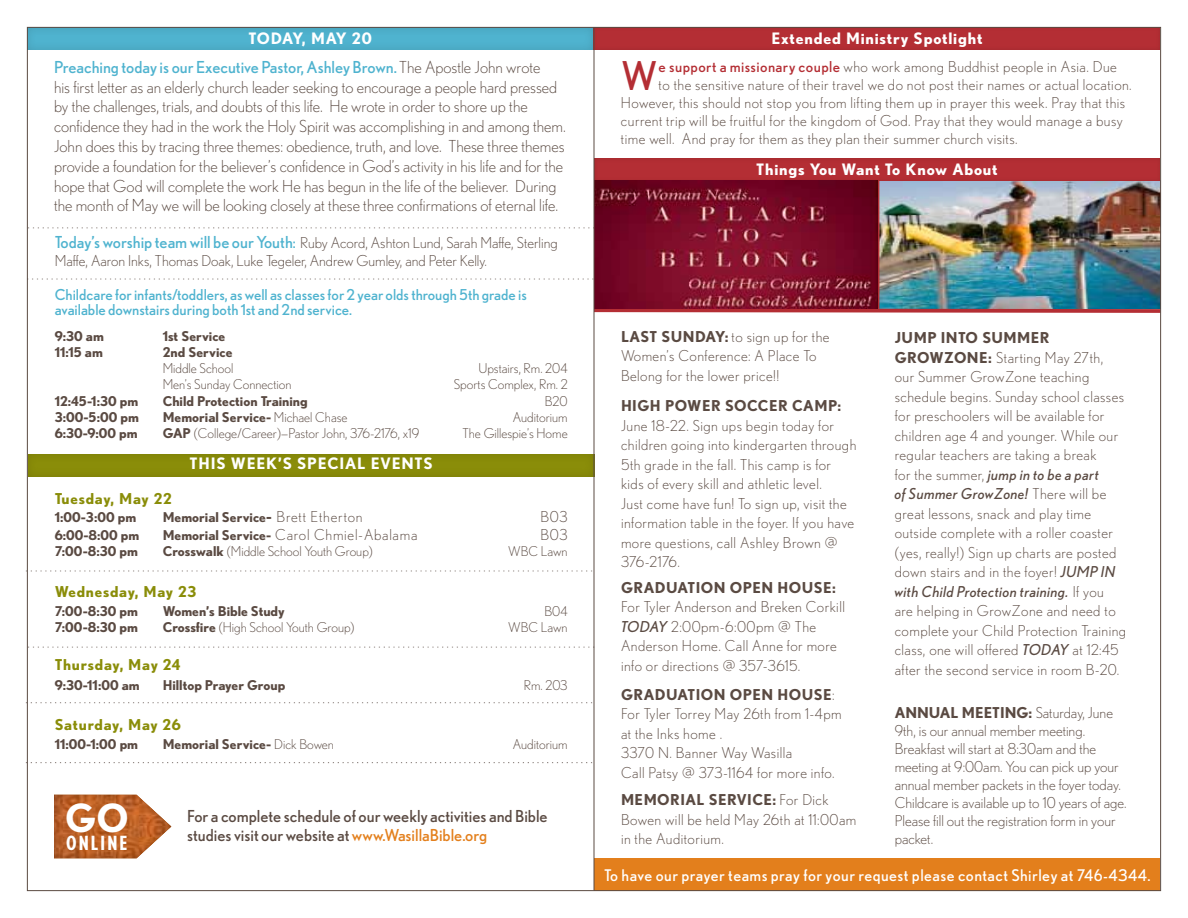
<style>
.page{position:relative;width:1188px;height:918px;background:#fff}
.page>*{position:absolute;margin:0;border:0;box-sizing:border-box;transform-origin:0 0}
.t1{font:39.6px "Nobel";color:#b42e34}
.t2{font:700 38.7px "Nobel";color:#fff}
.t3{font:700 condensed 19.5px "Nobel";letter-spacing:.11em;color:#fff}
.t4{font:300 16.5px/19.8px "Nobel";color:#5a4a42}
.t5{font:16.5px "Nobel";color:#5a4a42}
.t6{font:16.05px "Nobel";letter-spacing:.03em;color:#fff}
.t7{font:700 15.75px "Nobel";letter-spacing:.05em;color:#fff}
.t8{font:700 15.75px "Nobel";letter-spacing:.01em;color:#fff}
.t9{font:300 15px/19.5px "Nobel";letter-spacing:.03em;color:#5a4a42}
.t10{font:300 15px/18px "Nobel";color:#5a4a42}
.t11{font:15px/15px "Nobel";color:#4fb3cf}
.t12{font:700 15px "Nobel";letter-spacing:.05em;color:#8a8d09}
.t13{font:700 15px "Nobel";letter-spacing:.03em;color:#5a4a42}
.t14{font:300 15px "Nobel";letter-spacing:.05em;color:#5a4a42}
.t15{font:700 13.5px "Nobel";color:#5a4a42}
.t16{font:300 13.5px "Nobel";color:#5a4a42}
.s1{font-weight:400;color:#b42e34}
.s2{font-weight:400;color:#4fb3cf}
.s3{font-weight:400;font-size:16.5px;color:#4fb3cf}
.s4{font-weight:300}
.s5{font-weight:700}
.s6{font-size:15px}
.s7{font-weight:300;font-size:15px}
.s8{font-weight:700;font-size:13.5px}
.s9{color:#e37f1c}
.s10{font-weight:400;font-style:italic}
</style>
<div class="page">
<div style="left:594px;top:858px;width:566px;height:33px;background:#e37f1c"></div>
<div style="left:25px;top:24px;width:569px;height:28px;background:#5a4a42;opacity:.2"></div>
<div style="left:594px;top:26px;width:567px;height:27px;background:#5a4a42;opacity:.2"></div>
<hr style="left:28px;top:646px;width:567px;height:3px;background:#5a4a42;opacity:.2">
<hr style="left:26px;top:702px;width:567px;height:3px;background:#5a4a42;opacity:.2">
<hr style="left:26px;top:762px;width:567px;height:3px;background:#5a4a42;opacity:.2">
<hr style="left:26px;top:570px;width:567px;height:3px;background:#5a4a42;opacity:.2">
<hr style="left:27px;top:278px;width:567px;height:3px;background:#5a4a42;opacity:.2">
<div style="left:28px;top:454px;width:567px;height:25px;background:#888b08"></div>
<hr style="left:28px;top:227px;width:567px;height:3px;background:#5a4a42;opacity:.2">
<div style="left:52px;top:793px;width:120px;height:66px;background:#5a4a42;opacity:.4"></div>
<img style="left:879px;top:183px;width:280px;height:123px">
<div style="left:592px;top:155px;width:569px;height:28px;background:#5a4a42;opacity:.2"></div>
<hr style="left:876px;top:181px;width:3px;height:128px;background:#b42e34">
<svg style="left:593px;top:306px;width:569px;height:9px"></svg>
<img style="left:595px;top:180px;width:282px;height:128px">
<hr style="left:594px;top:27px;width:1px;height:864px;background:#5a4a42">
<p class="t8" style="left:249px;top:29px;width:125px">TODAY, MAY 20</p>
<p class="t7" style="left:771px;top:29px;width:213px">Extended Ministry Spotlight</p>
<h1 class="t1" style="left:621px;top:53px;width:38px">W</h1>
<p class="t9" style="left:659px;top:57px;width:460px"><span class="s1">e support a missionary couple</span> who work among Buddhist people in Asia. Due</p>
<p class="t4" style="left:54px;top:57px;width:513px"><span class="s2">Preaching today is our Executive Pastor, Ashley Brown.</span> The Apostle John wrote<br>his first letter as an elderly church leader seeking to encourage a people hard pressed by the challenges, trials, and doubts of this life. He wrote in order to shore up the confidence they had in the work the Holy Spirit was accomplishing in and among them.<br>John does this by tracing three themes: obedience, truth, and love. These three themes provide a foundation for the believer’s confidence in God’s activity in his life and for the hope that God will complete the work He has begun in the life of the believer. During the month of May we will be looking closely at these three confirmations of eternal life.</p>
<p class="t9" style="left:659px;top:75px;width:475px">to the sensitive nature of their travel we do not post their names or actual location.</p>
<p class="t9" style="left:621px;top:93px;width:506px">However, this should not stop you from lifting them up in prayer this week. Pray that this</p>
<p class="t9" style="left:621px;top:111px;width:503px">current trip will be fruitful for the kingdom of God. Pray that they would manage a busy</p>
<p class="t9" style="left:621px;top:129px;width:398px">time well. And pray for them as they plan their summer church visits.</p>
<p class="t7" style="left:756px;top:160px;width:243px">Things You Want To Know About</p>
<p class="t10" style="left:55px;top:233px;width:505px"><span class="s3">Today’s worship team will be our Youth</span><span class="s2">:</span> Ruby Acord, Ashton Lund, Sarah Maffe, Sterling<br>Maffe, Aaron Inks, Thomas Doak, Luke Tegeler, Andrew Gumley, and Peter Kelly.</p>
<p class="t11" style="left:55px;top:287px;width:474px">Childcare for infants/toddlers, as well as classes for 2 year olds through 5th grade is available downstairs during both 1st and 2nd service.</p>
<p class="t15" style="left:55px;top:328px;width:51px">9:30 am</p>
<p class="t15" style="left:163px;top:328px;width:64px">1st Service</p>
<p class="t15" style="left:55px;top:344px;width:50px">11:15 am</p>
<p class="t15" style="left:163px;top:344px;width:71px">2nd Service</p>
<p class="t16" style="left:163px;top:361px;width:72px">Middle School</p>
<p class="t16" style="left:478px;top:361px;width:91px">Upstairs, Rm. 204</p>
<p class="t16" style="left:163px;top:377px;width:130px">Men’s Sunday Connection</p>
<p class="t16" style="left:454px;top:377px;width:115px">Sports Complex, Rm. 2</p>
<p class="t15" style="left:55px;top:393px;width:85px">12:45-1:30 pm</p>
<p class="t15" style="left:163px;top:393px;width:147px">Child Protection Training</p>
<p class="t16" style="left:545px;top:393px;width:24px">B20</p>
<p class="t15" style="left:55px;top:409px;width:86px">3:00-5:00 pm</p>
<p class="t15" style="left:163px;top:409px;width:186px">Memorial Service- <span class="s4">Michael Chase</span></p>
<p class="t16" style="left:513px;top:409px;width:56px">Auditorium</p>
<p class="t15" style="left:55px;top:425px;width:85px">6:30-9:00 pm</p>
<p class="t16" style="left:163px;top:425px;width:258px"><span class="s5">GAP</span> (College/Career)—Pastor John, 376-2176, x19</p>
<p class="t16" style="left:463px;top:425px;width:107px">The Gillespie’s Home</p>
<p class="t7" style="left:190px;top:454px;width:245px">THIS WEEK’S SPECIAL EVENTS</p>
<p class="t12" style="left:55px;top:489px;width:119px">Tuesday, May 22</p>
<p class="t15" style="left:55px;top:509px;width:83px">1:00-3:00 pm</p>
<p class="t15" style="left:163px;top:509px;width:201px">Memorial Service<span class="s6">-</span> <span class="s7">Brett Etherton</span></p>
<p class="t9" style="left:540px;top:506px;width:29px">B03</p>
<p class="t15" style="left:55px;top:527px;width:86px">6:00-8:00 pm</p>
<p class="t14" style="left:163px;top:526px;width:256px"><span class="s8">Memorial Service-</span> Carol Chmiel-Abalama</p>
<p class="t9" style="left:540px;top:524px;width:29px">B03</p>
<p class="t15" style="left:55px;top:543px;width:85px">7:00-8:30 pm</p>
<p class="t16" style="left:163px;top:543px;width:212px"><span class="s5">Crosswalk</span> (Middle School Youth Group)</p>
<p class="t16" style="left:508px;top:543px;width:61px">WBC Lawn</p>
<p class="t12" style="left:55px;top:583px;width:143px">Wednesday, May 23</p>
<p class="t15" style="left:55px;top:603px;width:85px">7:00-8:30 pm</p>
<p class="t15" style="left:163px;top:603px;width:124px">Women’s Bible Study</p>
<p class="t16" style="left:544px;top:604px;width:25px">B04</p>
<p class="t15" style="left:55px;top:620px;width:85px">7:00-8:30 pm</p>
<p class="t16" style="left:163px;top:620px;width:193px"><span class="s5">Crossfire</span> (High School Youth Group)</p>
<p class="t16" style="left:508px;top:620px;width:61px">WBC Lawn</p>
<p class="t12" style="left:55px;top:656px;width:127px">Thursday, May 24</p>
<p class="t15" style="left:55px;top:677px;width:87px">9:30-11:00 am</p>
<p class="t15" style="left:163px;top:677px;width:124px">Hilltop Prayer Group</p>
<p class="t16" style="left:524px;top:677px;width:45px">Rm. 203</p>
<p class="t12" style="left:55px;top:716px;width:128px">Saturday, May 26</p>
<p class="t15" style="left:55px;top:737px;width:85px">11:00-1:00 pm</p>
<p class="t15" style="left:163px;top:737px;width:173px">Memorial Service- <span class="s4">Dick Bowen</span></p>
<p class="t16" style="left:513px;top:737px;width:56px">Auditorium</p>
<h2 class="t2" style="left:65px;top:795px;width:65px">GO</h2>
<h3 class="t3" style="left:66px;top:832px;width:63px">ONLINE</h3>
<p class="t5" style="left:187px;top:806px;width:362px">For a complete schedule of our weekly activities and Bible</p>
<p class="t5" style="left:187px;top:826px;width:302px">studies visit our website at <span class="s9">www.WasillaBible.org</span></p>
<p class="t9" style="left:621px;top:327px;width:210px"><span class="s5">LAST SUNDAY:</span> to sign up for the<br>Women’s Conference: A Place To<br>Belong for the lower price!!</p>
<p class="t13" style="left:621px;top:397px;width:222px">HIGH POWER SOCCER CAMP:</p>
<p class="t9" style="left:621px;top:415px;width:237px">June 18-22. Sign ups begin today for children going into kindergarten through 5th grade in the fall. This camp is for kids of every skill and athletic level.<br>Just come have fun! To sign up, visit the information table in the foyer. If you have more questions, call Ashley Brown @ 376-2176.</p>
<p class="t13" style="left:621px;top:578px;width:216px">GRADUATION OPEN HOUSE:</p>
<p class="t9" style="left:621px;top:597px;width:225px">For Tyler Anderson and Breken Corkill<br><span class="s10">TODAY</span> 2:00pm-6:00pm @ The<br>Anderson Home. Call Anne for more info or directions @ 357-3615.</p>
<p class="t9" style="left:621px;top:684px;width:222px"><span class="s5">GRADUATION OPEN HOUSE</span>:<br>For Tyler Torrey May 26th from 1-4pm at the Inks home .<br>3370 N. Banner Way Wasilla<br>Call Patsy @ 373-1164 for more info.</p>
<p class="t9" style="left:621px;top:790px;width:237px"><span class="s5">MEMORIAL SERVICE:</span> For Dick<br>Bowen will be held May 26th at 11:00am in the Auditorium.</p>
<p class="t9" style="left:895px;top:328px;width:233px"><span class="s5">JUMP INTO SUMMER GROWZONE:</span> Starting May 27th, our Summer GrowZone teaching schedule begins. Sunday school classes for preschoolers will be available for children age 4 and younger. While our regular teachers are taking a break<br>for the summer, <span class="s10">jump in to be a part<br>of Summer GrowZone!</span> There will be great lessons, snack and play time outside complete with a roller coaster (yes, really!) Sign up charts are posted down stairs and in the foyer! <span class="s10">JUMP IN with Child Protection training.</span> If you<br>are helping in GrowZone and need to complete your Child Protection Training class, one will offered <span class="s10">TODAY</span> at 12:45 after the second service in room B-20.</p>
<p class="t10" style="left:895px;top:704px;width:233px"><span class="s5">ANNUAL MEETING:</span> Saturday, June 9th, is our annual member meeting.<br>Breakfast will start at 8:30am and the meeting at 9:00am. You can pick up your annual member packets in the foyer today.<br>Childcare is available up to 10 years of age.<br>Please fill out the registration form in your packet.</p>
<p class="t6" style="left:604px;top:866px;width:548px">To have our prayer teams pray for your request please contact Shirley at 746-4344.</p>
</div>
